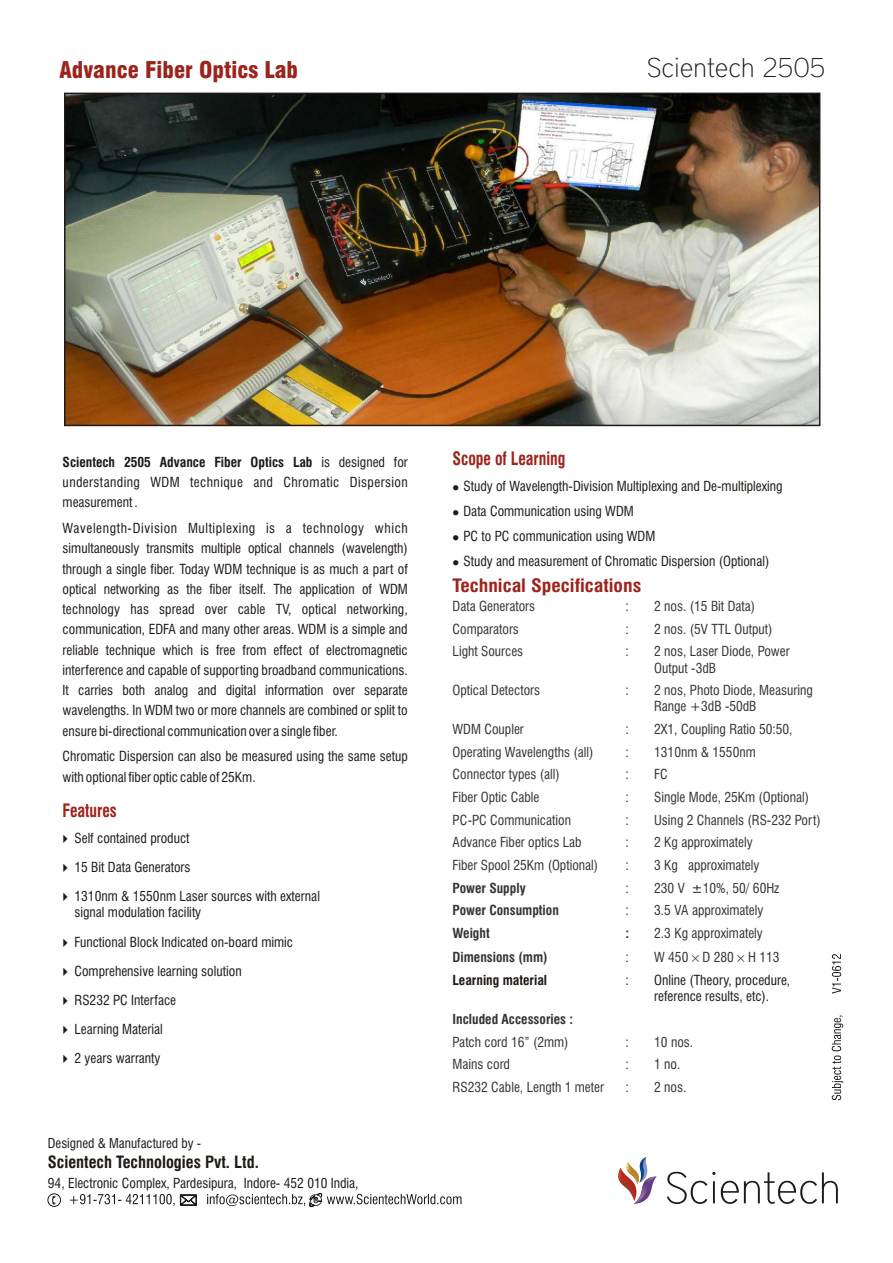
<style>
.page{position:relative;width:893px;height:1263px;background:#fff}
.page>*{position:absolute;margin:0;border:0;box-sizing:border-box;transform-origin:0 0}
.t1{font:100 27px "District";color:#1f1a17}
.t2{font:900 condensed 22.5px "Swiss 721 BT";color:#9c241c}
.t3{font:700 condensed 18px "Swiss 721 BT";color:#9c241c;scale:.88 1}
.t4{font:700 condensed 18px "Swiss 721 BT";color:#9c241c;scale:1.1 1}
.t5{font:700 condensed 16.5px "Swiss 721 BT";color:#1f1a17}
.t6{font:condensed 13.5px/20.2px "Swiss 721 BT";color:#1f1a17}
.t7{font:condensed 13.5px/16.2px "Swiss 721 BT";color:#383336}
.t8{font:700 condensed 13.5px "Swiss 721 BT";color:#383336}
.t9{font:700 condensed 13.5px "Swiss 721 BT";color:#1f1a17}
.t10{font:condensed 13.2px "Swiss 721 BT";color:#1f1a17}
.s1{font-weight:700}
.s2{color:#1f1a17}
</style>
<div class="page">
<svg style="left:667px;top:1172px;width:171px;height:32px"></svg>
<svg style="left:618px;top:1157px;width:39px;height:47px"></svg>
<img style="left:66px;top:95px;width:752px;height:329px">
<svg style="left:70px;top:1193px;width:392px;height:14px"></svg>
<svg style="left:47px;top:1193px;width:14px;height:14px"></svg>
<svg style="left:832px;top:1015px;width:11px;height:85px"></svg>
<svg style="left:832px;top:954px;width:9px;height:40px"></svg>
<h2 class="t2" style="left:60px;top:61px;width:240px">Advance Fiber Optics Lab</h2>
<h1 class="t1" style="left:647px;top:55px;width:180px">Scientech 2505</h1>
<p class="t6" style="left:63px;top:453px;width:347px;text-align:justify"><span class="s1">Scientech 2505 Advance Fiber Optics Lab</span> is designed for understanding WDM technique and Chromatic Dispersion measurement .</p>
<p class="t6" style="left:63px;top:520px;width:347px;text-align:justify">Wavelength-Division Multiplexing is a technology which simultaneously transmits multiple optical channels (wavelength) through a single fiber. Today WDM technique is as much a part of optical networking as the fiber itself. The application of WDM technology has spread over cable TV, optical networking, communication, EDFA and many other areas. WDM is a simple and reliable technique which is free from effect of electromagnetic interference and capable of supporting broadband communications.<br>It carries both analog and digital information over separate wavelengths. In WDM two or more channels are combined or split to ensure bi-directional communication over a single fiber.</p>
<p class="t6" style="left:63px;top:748px;width:347px">Chromatic Dispersion can also be measured using the same setup with optional fiber optic cable of 25Km.</p>
<h3 class="t3" style="left:63px;top:803px;width:63px">Features</h3>
<p class="t6" style="left:74px;top:825px;width:247px;line-height:29.1px">Self contained product<br>15 Bit Data Generators<br>1310nm &amp; 1550nm Laser sources with external</p>
<p class="t6" style="left:74px;top:899px;width:220px;line-height:29.1px">signal modulation facility<br>Functional Block Indicated on-board mimic<br>Comprehensive learning solution<br>RS232 PC Interface<br>Learning Material<br>2 years warranty</p>
<p class="t10" style="left:48px;top:1138px;width:155px">Designed &amp; Manufactured by -</p>
<p class="t6" style="left:48px;top:1174px;width:312px">94, Electronic Complex, Pardesipura, Indore- 452 010 India,</p>
<p class="t5" style="left:48px;top:1155px;width:212px">Scientech Technologies Pvt. Ltd.</p>
<h3 class="t3" style="left:453px;top:451px;width:130px">Scope of Learning</h3>
<p class="t6" style="left:453px;top:477px;width:331px">●Study of Wavelength-Division Multiplexing and De-multiplexing</p>
<p class="t6" style="left:453px;top:502px;width:183px">●Data Communication using WDM</p>
<p class="t6" style="left:453px;top:527px;width:204px">●PC to PC communication using WDM</p>
<p class="t6" style="left:453px;top:552px;width:318px">●Study and measurement of Chromatic Dispersion (Optional)</p>
<h3 class="t4" style="left:453px;top:578px;width:173px">Technical Specifications</h3>
<p class="t7" style="left:453px;top:599px;width:84px">Data Generators</p>
<p class="t7" style="left:626px;top:599px;width:5px">:</p>
<p class="t7" style="left:654px;top:599px;width:102px">2 nos. (15 Bit Data)</p>
<p class="t7" style="left:453px;top:622px;width:68px">Comparators</p>
<p class="t7" style="left:626px;top:622px;width:5px">:</p>
<p class="t7" style="left:654px;top:622px;width:120px">2 nos. (5V TTL Output)</p>
<p class="t7" style="left:453px;top:645px;width:72px">Light Sources</p>
<p class="t7" style="left:626px;top:645px;width:5px">:</p>
<p class="t7" style="left:654px;top:645px;width:137px">2 nos, Laser Diode, Power<br>Output -3dB</p>
<p class="t7" style="left:453px;top:683px;width:89px">Optical Detectors</p>
<p class="t7" style="left:626px;top:683px;width:5px">:</p>
<p class="t7" style="left:654px;top:683px;width:160px">2 nos, Photo Diode, Measuring<br>Range +3dB -50dB</p>
<p class="t7" style="left:453px;top:722px;width:73px">WDM Coupler</p>
<p class="t7" style="left:626px;top:722px;width:5px">:</p>
<p class="t7" style="left:654px;top:722px;width:140px">2X1, Coupling Ratio 50:50,</p>
<p class="t7" style="left:453px;top:745px;width:142px">Operating Wavelengths (all)</p>
<p class="t7" style="left:626px;top:745px;width:5px">:</p>
<p class="t7" style="left:654px;top:745px;width:103px">1310nm &amp; 1550nm</p>
<p class="t7" style="left:453px;top:768px;width:109px">Connector types (all)</p>
<p class="t7" style="left:626px;top:768px;width:5px">:</p>
<p class="t7" style="left:654px;top:768px;width:15px">FC</p>
<p class="t7" style="left:453px;top:790px;width:88px">Fiber Optic Cable</p>
<p class="t7" style="left:626px;top:790px;width:5px">:</p>
<p class="t7" style="left:654px;top:790px;width:156px">Single Mode, 25Km (Optional)</p>
<p class="t7" style="left:453px;top:813px;width:120px">PC-PC Communication</p>
<p class="t7" style="left:626px;top:813px;width:5px">:</p>
<p class="t7" style="left:654px;top:813px;width:168px">Using 2 Channels (RS-232 Port)</p>
<p class="t7" style="left:453px;top:836px;width:131px">Advance Fiber optics Lab</p>
<p class="t7" style="left:626px;top:836px;width:5px">:</p>
<p class="t7" style="left:654px;top:836px;width:100px">2 Kg approximately</p>
<p class="t7" style="left:453px;top:858px;width:147px">Fiber Spool 25Km (Optional)</p>
<p class="t7" style="left:626px;top:858px;width:5px">:</p>
<p class="t7" style="left:654px;top:858px;width:107px">3 Kg approximately</p>
<p class="t8" style="left:453px;top:882px;width:75px">Power Supply</p>
<p class="t7" style="left:626px;top:881px;width:5px">:</p>
<p class="t7" style="left:654px;top:881px;width:32px">230 V</p>
<p class="t7" style="left:691px;top:881px;width:89px"><span class="s2">±</span>10%, 50/ 60Hz</p>
<p class="t8" style="left:453px;top:905px;width:108px">Power Consumption</p>
<p class="t7" style="left:626px;top:904px;width:5px">:</p>
<p class="t7" style="left:654px;top:904px;width:111px">3.5 VA approximately</p>
<p class="t8" style="left:453px;top:928px;width:39px">Weight</p>
<p class="t8" style="left:626px;top:928px;width:5px">:</p>
<p class="t7" style="left:654px;top:926px;width:110px">2.3 Kg approximately</p>
<p class="t8" style="left:453px;top:951px;width:96px">Dimensions (mm)</p>
<p class="t7" style="left:626px;top:950px;width:5px">:</p>
<p class="t7" style="left:654px;top:950px;width:127px">W 450 D 280 H 113</p>
<p class="t9" style="left:453px;top:975px;width:96px">Learning material</p>
<p class="t6" style="left:626px;top:972px;width:5px">:</p>
<p class="t6" style="left:654px;top:974px;width:138px;line-height:16.2px">Online (Theory, procedure, reference results, etc).</p>
<p class="t8" style="left:453px;top:1014px;width:122px">Included Accessories :</p>
<p class="t7" style="left:453px;top:1035px;width:117px">Patch cord 16” (2mm)</p>
<p class="t7" style="left:626px;top:1035px;width:5px">:</p>
<p class="t7" style="left:654px;top:1035px;width:41px">10 nos.</p>
<p class="t7" style="left:453px;top:1058px;width:59px">Mains cord</p>
<p class="t7" style="left:626px;top:1058px;width:5px">:</p>
<p class="t7" style="left:654px;top:1058px;width:28px">1 no.</p>
<p class="t7" style="left:453px;top:1080px;width:153px">RS232 Cable, Length 1 meter</p>
<p class="t7" style="left:626px;top:1080px;width:5px">:</p>
<p class="t7" style="left:654px;top:1080px;width:34px">2 nos.</p>
</div>
